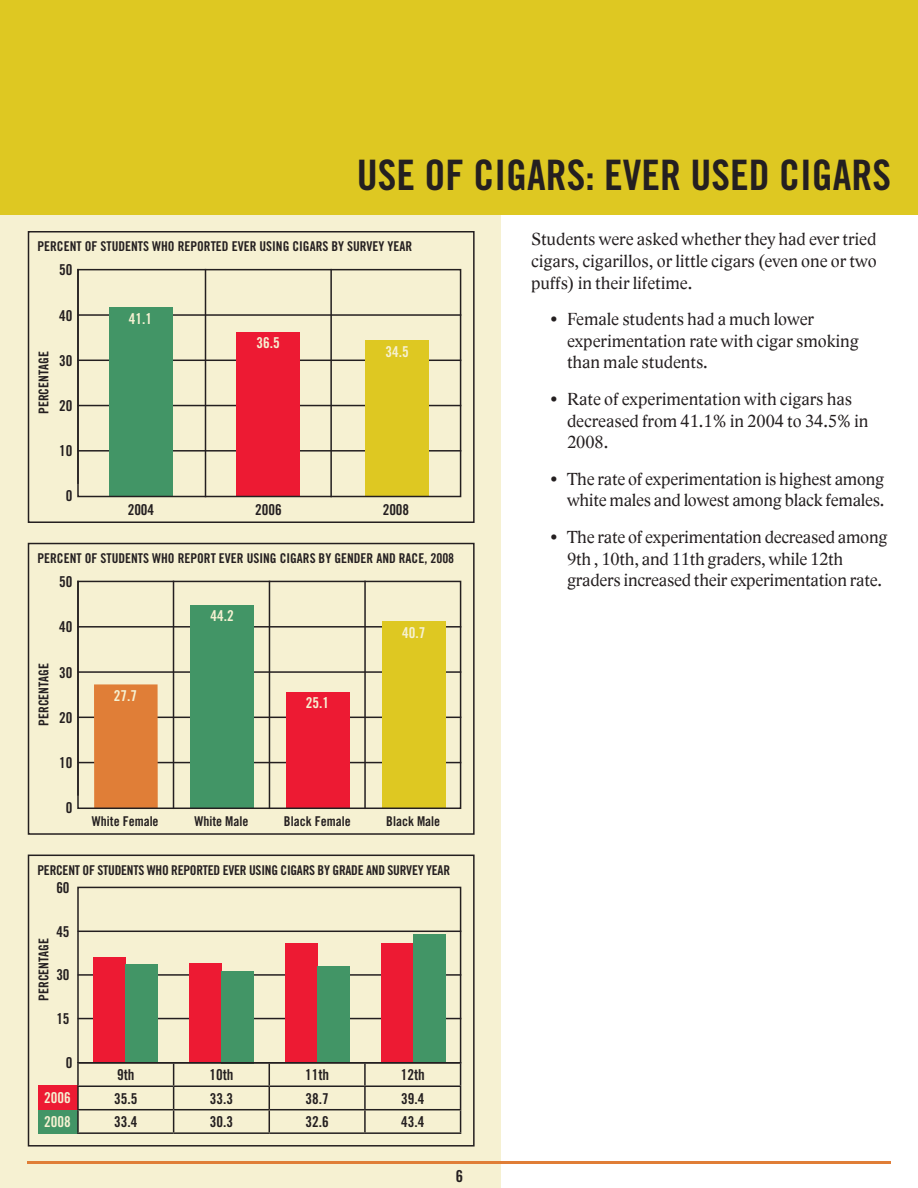
<style>
.page{position:relative;width:918px;height:1188px;background:#fff}
.page>*{position:absolute;margin:0;border:0;box-sizing:border-box;transform-origin:0 0}
.t1{font:42px "Trade Gothic Bold Cond Twenty";color:#241f20}
.t2{font:18px/21.6px "Lido STF";color:#241f20}
.t3{font:16.5px "Trade Gothic Bold Cond Twenty";color:#241f20}
.t4{font:15px "Trade Gothic Bold Cond Twenty";color:#241f20}
.t5{font:15px/23.9px "Trade Gothic Bold Cond Twenty";color:#f6f1d2}
.t6{font:13.5px "Trade Gothic Bold Cond Twenty";color:#241f20}
.t7{font:13.5px "Trade Gothic Bold Cond Twenty";letter-spacing:-.02em;color:#241f20}
</style>
<div class="page">
<div style="left:0;top:1px;width:500px;height:1187px;background:#f6f1d2"></div>
<div style="left:0;top:0;width:918px;height:215px;background:#dec822"></div>
<div style="left:28px;top:231px;width:447px;height:292px;border:2px solid #241f20"></div>
<hr style="left:330px;top:269px;width:2px;height:228px;background:#231f20">
<hr style="left:205px;top:269px;width:1px;height:228px;background:#241f20">
<hr style="left:78px;top:314px;width:383px;height:2px;background:#241f20">
<hr style="left:78px;top:360px;width:383px;height:1px;background:#241f20">
<hr style="left:78px;top:405px;width:383px;height:1px;background:#241f20">
<hr style="left:78px;top:450px;width:383px;height:2px;background:#241f20">
<div style="left:109px;top:308px;width:64px;height:188px;background:#429566"></div>
<div style="left:236px;top:332px;width:64px;height:164px;background:#ed1a33"></div>
<div style="left:365px;top:340px;width:64px;height:157px;background:#dec822"></div>
<div style="left:28px;top:543px;width:447px;height:292px;border:2px solid #241f20"></div>
<hr style="left:269px;top:581px;width:1px;height:228px;background:#231f20">
<hr style="left:364px;top:581px;width:2px;height:228px;background:#231f20">
<hr style="left:173px;top:581px;width:1px;height:228px;background:#241f20">
<hr style="left:78px;top:626px;width:383px;height:2px;background:#241f20">
<hr style="left:78px;top:671px;width:383px;height:2px;background:#241f20">
<hr style="left:78px;top:717px;width:383px;height:1px;background:#241f20">
<hr style="left:78px;top:762px;width:383px;height:1px;background:#241f20">
<div style="left:94px;top:684px;width:64px;height:124px;background:#e07e37"></div>
<div style="left:190px;top:605px;width:64px;height:204px;background:#429566"></div>
<div style="left:286px;top:692px;width:63px;height:116px;background:#ed1a33"></div>
<div style="left:382px;top:622px;width:63px;height:186px;background:#dec822"></div>
<div style="left:77px;top:581px;width:384px;height:228px;border:2px solid #241f20"></div>
<div style="left:28px;top:855px;width:447px;height:292px;border:2px solid #241f20"></div>
<hr style="left:78px;top:931px;width:383px;height:1px;background:#241f20">
<hr style="left:78px;top:974px;width:383px;height:2px;background:#241f20">
<hr style="left:78px;top:1018px;width:383px;height:1px;background:#241f20">
<div style="left:93px;top:957px;width:33px;height:106px;background:#ed1a33"></div>
<div style="left:126px;top:964px;width:32px;height:99px;background:#429566"></div>
<div style="left:189px;top:963px;width:33px;height:100px;background:#ed1a33"></div>
<div style="left:222px;top:971px;width:32px;height:93px;background:#429566"></div>
<div style="left:285px;top:944px;width:33px;height:119px;background:#ed1a33"></div>
<div style="left:318px;top:967px;width:32px;height:96px;background:#429566"></div>
<div style="left:381px;top:943px;width:33px;height:120px;background:#ed1a33"></div>
<div style="left:414px;top:934px;width:32px;height:129px;background:#429566"></div>
<div style="left:77px;top:887px;width:384px;height:177px;border:2px solid #241f20"></div>
<div style="left:38px;top:1109px;width:40px;height:25px;background:#429566"></div>
<div style="left:38px;top:1086px;width:40px;height:24px;background:#ed1a33"></div>
<hr style="left:77px;top:1062px;width:97px;height:2px;background:#231f20">
<hr style="left:77px;top:1064px;width:2px;height:22px;background:#231f20">
<hr style="left:174px;top:1062px;width:95px;height:2px;background:#231f20">
<hr style="left:269px;top:1062px;width:96px;height:2px;background:#231f20">
<hr style="left:365px;top:1062px;width:96px;height:2px;background:#231f20">
<hr style="left:364px;top:1064px;width:2px;height:22px;background:#231f20">
<hr style="left:77px;top:1086px;width:97px;height:1px;background:#231f20">
<hr style="left:77px;top:1087px;width:2px;height:22px;background:#231f20">
<hr style="left:174px;top:1086px;width:95px;height:1px;background:#231f20">
<hr style="left:269px;top:1086px;width:96px;height:1px;background:#231f20">
<hr style="left:365px;top:1086px;width:96px;height:1px;background:#231f20">
<hr style="left:364px;top:1087px;width:2px;height:22px;background:#231f20">
<hr style="left:77px;top:1109px;width:97px;height:1px;background:#231f20">
<hr style="left:77px;top:1110px;width:2px;height:22px;background:#231f20">
<hr style="left:174px;top:1109px;width:95px;height:1px;background:#231f20">
<svg style="left:173px;top:1064px;width:1px;height:68px"></svg>
<hr style="left:269px;top:1109px;width:96px;height:1px;background:#231f20">
<svg style="left:269px;top:1064px;width:1px;height:68px"></svg>
<hr style="left:365px;top:1109px;width:96px;height:1px;background:#231f20">
<hr style="left:364px;top:1110px;width:2px;height:22px;background:#231f20">
<svg style="left:460px;top:1064px;width:1px;height:68px"></svg>
<hr style="left:77px;top:1132px;width:97px;height:2px;background:#231f20">
<hr style="left:174px;top:1132px;width:95px;height:2px;background:#231f20">
<hr style="left:269px;top:1132px;width:96px;height:2px;background:#231f20">
<hr style="left:365px;top:1132px;width:96px;height:2px;background:#231f20">
<hr style="left:27px;top:1161px;width:864px;height:3px;background:#e07e37">
<div style="left:77px;top:269px;width:384px;height:228px;border:2px solid #241f20"></div>
<h1 class="t1" style="left:357px;top:150px;width:533px">USE OF CIGARS: EVER USED CIGARS</h1>
<p class="t6" style="left:38px;top:238px;width:376px">PERCENT OF STUDENTS WHO REPORTED EVER USING CIGARS BY SURVEY YEAR</p>
<p class="t6" style="left:36px;top:414px;width:64px;rotate:-90deg">PERCENTAGE</p>
<p class="t4" style="left:59px;top:261px;width:15px">50</p>
<p class="t4" style="left:59px;top:306px;width:15px">40</p>
<p class="t4" style="left:59px;top:351px;width:15px">30</p>
<p class="t4" style="left:59px;top:396px;width:15px">20</p>
<p class="t4" style="left:59px;top:442px;width:15px">10</p>
<p class="t4" style="left:66px;top:487px;width:8px">0</p>
<p class="t5" style="left:129px;top:307px;width:25px">41.1</p>
<p class="t5" style="left:257px;top:330px;width:25px">36.5</p>
<p class="t5" style="left:385px;top:339px;width:25px">34.5</p>
<p class="t4" style="left:128px;top:501px;width:28px">2004</p>
<p class="t4" style="left:255px;top:501px;width:28px">2006</p>
<p class="t4" style="left:383px;top:501px;width:28px">2008</p>
<p class="t6" style="left:38px;top:550px;width:418px">PERCENT OF STUDENTS WHO REPORT EVER USING CIGARS BY GENDER AND RACE, 2008</p>
<p class="t6" style="left:36px;top:726px;width:64px;rotate:-90deg">PERCENTAGE</p>
<p class="t4" style="left:59px;top:573px;width:15px">50</p>
<p class="t4" style="left:59px;top:618px;width:15px">40</p>
<p class="t4" style="left:59px;top:663px;width:15px">30</p>
<p class="t4" style="left:59px;top:708px;width:15px">20</p>
<p class="t4" style="left:59px;top:753px;width:15px">10</p>
<p class="t4" style="left:66px;top:799px;width:8px">0</p>
<p class="t5" style="left:114px;top:683px;width:25px">27.7</p>
<p class="t5" style="left:210px;top:603px;width:25px">44.2</p>
<p class="t5" style="left:306px;top:691px;width:25px">25.1</p>
<p class="t5" style="left:402px;top:620px;width:25px">40.7</p>
<p class="t6" style="left:92px;top:813px;width:68px">WHITE FEMALE</p>
<p class="t6" style="left:194px;top:813px;width:55px">WHITE MALE</p>
<p class="t6" style="left:284px;top:813px;width:68px">BLACK FEMALE</p>
<p class="t6" style="left:386px;top:813px;width:55px">BLACK MALE</p>
<p class="t7" style="left:38px;top:862px;width:414px">PERCENT OF STUDENTS WHO REPORTED EVER USING CIGARS BY GRADE AND SURVEY YEAR</p>
<p class="t4" style="left:56px;top:879px;width:15px">60</p>
<p class="t4" style="left:56px;top:922px;width:15px">45</p>
<p class="t4" style="left:56px;top:966px;width:15px">30</p>
<p class="t4" style="left:56px;top:1010px;width:15px">15</p>
<p class="t4" style="left:66px;top:1053px;width:8px">0</p>
<p class="t6" style="left:36px;top:1001px;width:64px;rotate:-90deg">PERCENTAGE</p>
<p class="t5" style="left:44px;top:1086px;width:28px">2006<br>2008</p>
<p class="t4" style="left:117px;top:1066px;width:19px">9TH</p>
<p class="t4" style="left:209px;top:1066px;width:26px">10TH</p>
<p class="t4" style="left:305px;top:1066px;width:26px">11TH</p>
<p class="t4" style="left:401px;top:1066px;width:26px">12TH</p>
<p class="t4" style="left:114px;top:1089px;width:25px">35.5</p>
<p class="t4" style="left:210px;top:1089px;width:25px">33.3</p>
<p class="t4" style="left:305px;top:1089px;width:25px">38.7</p>
<p class="t4" style="left:401px;top:1089px;width:25px">39.4</p>
<p class="t4" style="left:114px;top:1113px;width:25px">33.4</p>
<p class="t4" style="left:210px;top:1113px;width:25px">30.3</p>
<p class="t4" style="left:305px;top:1113px;width:25px">32.6</p>
<p class="t4" style="left:401px;top:1113px;width:25px">43.4</p>
<p class="t3" style="left:456px;top:1166px;width:9px">6</p>
<p class="t2" style="left:531px;top:229px;width:347px;text-align:justify">Students were asked whether they had ever tried cigars, cigarillos, or little cigars (even one or two puffs) in their lifetime.</p>
<p class="t2" style="left:567px;top:309px;width:293px;text-indent:-17px">• Female students had a much lower experimentation rate with cigar smoking than male students.</p>
<p class="t2" style="left:567px;top:388px;width:303px;text-indent:-17px">• Rate of experimentation with cigars has decreased from 41.1% in 2004 to 34.5% in<br>2008.</p>
<p class="t2" style="left:550px;top:468px;width:335px;text-align:right">• The rate of experimentation is highest among white males and lowest among black females.</p>
<p class="t2" style="left:567px;top:526px;width:322px;text-indent:-17px">• The rate of experimentation decreased among<br>9th , 10th, and 11th graders, while 12th graders increased their experimentation rate.</p>
</div>
